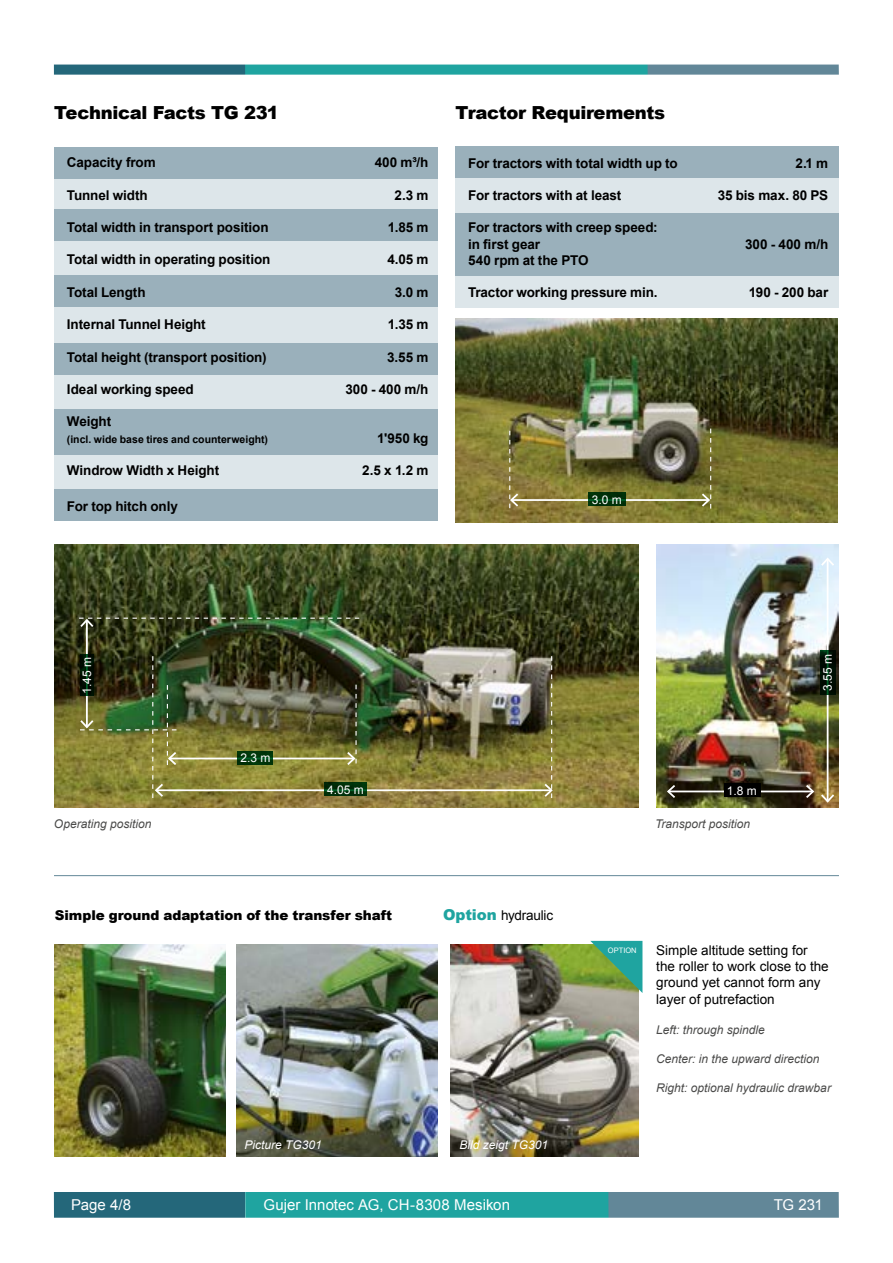
<style>
.page{position:relative;width:893px;height:1263px;background:#fff}
.page>*{position:absolute;margin:0;border:0;box-sizing:border-box;transform-origin:0 0}
.t1{font:900 18px "Arial";letter-spacing:-.02em;color:#000}
.t2{font:15px "Arial";letter-spacing:.005em;color:#fff}
.t3{font:700 13.5px/16.2px "Arial";letter-spacing:-.005em;color:#000}
.t4{font:13.5px/16.2px "Arial";color:#000}
.t5{font:900 13.5px "Arial";letter-spacing:-.005em;color:#000}
.t6{font:italic 12px "Arial";color:#4a4a49}
.t7{font:12px "Arial";color:#fff}
.t8{font:italic 12px "Arial";color:#fff}
.t9{font:700 10.5px "Arial";color:#000}
.t10{font:7.5px "Arial";color:#fff}
.s1{font-weight:900;font-size:15px;color:#1fa4a0}
</style>
<div class="page">
<div style="left:547px;top:64px;width:292px;height:12px;background:#628798"></div>
<div style="left:241px;top:64px;width:407px;height:25px;background:#1fa4a0"></div>
<div style="left:54px;top:1192px;width:191px;height:37px;background:#24677a"></div>
<div style="left:547px;top:1192px;width:292px;height:27px;background:#628798"></div>
<div style="left:245px;top:1192px;width:364px;height:37px;background:#1fa4a0"></div>
<div style="left:47px;top:1218px;width:820px;height:22px;background:#fff"></div>
<div style="left:54px;top:64px;width:191px;height:30px;background:#24677a"></div>
<div style="left:29px;top:42px;width:820px;height:23px;background:#fff;border:2px solid #fff"></div>
<div style="left:36px;top:75px;width:820px;height:22px;background:#fff"></div>
<img style="left:451px;top:944px;width:187px;height:213px">
<div style="left:54px;top:168px;width:383px;height:334px;background:#dde6ea"></div>
<img style="left:455px;top:319px;width:383px;height:204px">
<img style="left:656px;top:544px;width:183px;height:264px">
<div style="left:54px;top:489px;width:383px;height:32px;background:#9ab0bb"></div>
<img style="left:54px;top:944px;width:171px;height:213px">
<div style="left:455px;top:164px;width:384px;height:143px;background:#dde6ea"></div>
<div style="left:455px;top:146px;width:384px;height:32px;background:#9ab0bb"></div>
<div style="left:455px;top:213px;width:384px;height:62px;background:#9ab0bb"></div>
<hr style="left:511px;top:499px;width:198px;height:2px;background:#fff">
<hr style="left:827px;top:559px;width:1px;height:242px;background:#fff">
<svg style="left:819px;top:556px;width:17px;height:12px"></svg>
<svg style="left:589px;top:492px;width:37px;height:14px"></svg>
<svg style="left:821px;top:650px;width:15px;height:44px"></svg>
<div style="left:54px;top:147px;width:383px;height:32px;background:#9ab0bb"></div>
<div style="left:54px;top:209px;width:383px;height:32px;background:#9ab0bb"></div>
<div style="left:54px;top:275px;width:383px;height:32px;background:#9ab0bb"></div>
<div style="left:54px;top:343px;width:383px;height:32px;background:#9ab0bb"></div>
<div style="left:54px;top:409px;width:383px;height:45px;background:#9ab0bb"></div>
<hr style="left:54px;top:875px;width:785px;height:1px;background:#628898">
<img style="left:237px;top:944px;width:200px;height:213px">
<img style="left:54px;top:544px;width:584px;height:264px">
<hr style="left:668px;top:790px;width:145px;height:2px;background:#fff">
<svg style="left:666px;top:783px;width:11px;height:17px"></svg>
<svg style="left:804px;top:783px;width:32px;height:21px"></svg>
<div style="left:725px;top:783px;width:36px;height:14px;background:#000"></div>
<hr style="left:169px;top:758px;width:185px;height:1px;background:#fff">
<svg style="left:238px;top:750px;width:35px;height:14px"></svg>
<hr style="left:86px;top:620px;width:2px;height:107px;background:#fff">
<svg style="left:80px;top:654px;width:14px;height:2px"></svg>
<svg style="left:345px;top:685px;width:12px;height:82px"></svg>
<img style="left:78px;top:617px;width:281px;height:12px">
<svg style="left:509px;top:431px;width:11px;height:77px"></svg>
<svg style="left:700px;top:429px;width:11px;height:80px"></svg>
<hr style="left:156px;top:789px;width:395px;height:2px;background:#fff">
<svg style="left:324px;top:782px;width:43px;height:14px"></svg>
<svg style="left:543px;top:656px;width:11px;height:143px;background:#847c4e"></svg>
<img style="left:78px;top:656px;width:100px;height:143px">
<svg style="left:590px;top:941px;width:52px;height:52px;background:#52a170"></svg>
<h1 class="t1" style="left:54px;top:100px;width:226px">Technical Facts TG 231</h1>
<h1 class="t1" style="left:455px;top:100px;width:211px">Tractor Requirements</h1>
<p class="t3" style="left:67px;top:155px;width:90px">Capacity from</p>
<p class="t3" style="left:375px;top:155px;width:55px">400 m³/h</p>
<p class="t3" style="left:67px;top:187px;width:82px">Tunnel width</p>
<p class="t3" style="left:394px;top:187px;width:36px">2.3 m</p>
<p class="t3" style="left:67px;top:220px;width:203px">Total width in transport position</p>
<p class="t3" style="left:388px;top:220px;width:42px">1.85 m</p>
<p class="t3" style="left:67px;top:252px;width:205px">Total width in operating position</p>
<p class="t3" style="left:387px;top:252px;width:43px">4.05 m</p>
<p class="t3" style="left:67px;top:284px;width:80px">Total Length</p>
<p class="t3" style="left:395px;top:284px;width:35px">3.0 m</p>
<p class="t3" style="left:67px;top:317px;width:140px">Internal Tunnel Height</p>
<p class="t3" style="left:388px;top:317px;width:42px">1.35 m</p>
<p class="t3" style="left:67px;top:349px;width:201px">Total height (transport position)</p>
<p class="t3" style="left:387px;top:349px;width:43px">3.55 m</p>
<p class="t3" style="left:67px;top:382px;width:128px">Ideal working speed</p>
<p class="t3" style="left:345px;top:382px;width:85px">300 - 400 m/h</p>
<p class="t3" style="left:67px;top:414px;width:46px">Weight</p>
<p class="t9" style="left:67px;top:432px;width:203px">(incl. wide base tires and counterweight)</p>
<p class="t3" style="left:377px;top:430px;width:53px">1'950 kg</p>
<p class="t3" style="left:67px;top:463px;width:154px">Windrow Width x Height</p>
<p class="t3" style="left:362px;top:463px;width:68px">2.5 x 1.2 m</p>
<p class="t3" style="left:67px;top:499px;width:112px">For top hitch only</p>
<p class="t3" style="left:468px;top:155px;width:211px">For tractors with total width up to</p>
<p class="t3" style="left:795px;top:155px;width:34px">2.1 m</p>
<p class="t3" style="left:468px;top:187px;width:155px">For tractors with at least</p>
<p class="t3" style="left:718px;top:187px;width:112px">35 bis max. 80 PS</p>
<p class="t3" style="left:468px;top:220px;width:191px">For tractors with creep speed: in first gear</p>
<p class="t3" style="left:745px;top:236px;width:85px">300 - 400 m/h</p>
<p class="t3" style="left:468px;top:252px;width:122px">540 rpm at the PTO</p>
<p class="t3" style="left:468px;top:285px;width:191px">Tractor working pressure min.</p>
<p class="t3" style="left:749px;top:285px;width:81px">190 - 200 bar</p>
<p class="t7" style="left:592px;top:492px;width:32px">3.0 m</p>
<p class="t7" style="left:79px;top:694px;width:38px;rotate:-90deg">1.45 m</p>
<p class="t7" style="left:241px;top:750px;width:32px">2.3 m</p>
<p class="t7" style="left:327px;top:782px;width:38px">4.05 m</p>
<p class="t7" style="left:727px;top:783px;width:32px">1.8 m</p>
<p class="t7" style="left:820px;top:691px;width:38px;rotate:-90deg">3.55 m</p>
<p class="t6" style="left:54px;top:816px;width:99px">Operating position</p>
<p class="t6" style="left:655px;top:816px;width:97px">Transport position</p>
<p class="t5" style="left:55px;top:905px;width:339px">Simple ground adaptation of the transfer shaft</p>
<p class="t4" style="left:443px;top:907px;width:112px"><span class="s1">Option</span> hydraulic</p>
<p class="t8" style="left:244px;top:1137px;width:79px">Picture TG301</p>
<p class="t8" style="left:460px;top:1137px;width:90px">Bild zeigt TG301</p>
<p class="t10" style="left:608px;top:946px;width:30px">OPTION</p>
<p class="t4" style="left:656px;top:942px;width:174px">Simple altitude setting for the roller to work close to the ground yet cannot form any layer of putrefaction</p>
<p class="t6" style="left:656px;top:1022px;width:110px">Left: through spindle</p>
<p class="t6" style="left:656px;top:1051px;width:165px">Center: in the upward direction</p>
<p class="t6" style="left:656px;top:1080px;width:176px">Right: optional hydraulic drawbar</p>
<p class="t2" style="left:71px;top:1194px;width:62px">Page 4/8</p>
<p class="t2" style="left:264px;top:1194px;width:248px">Gujer Innotec AG, CH-8308 Mesikon</p>
<p class="t2" style="left:774px;top:1194px;width:51px">TG 231</p>
</div>
